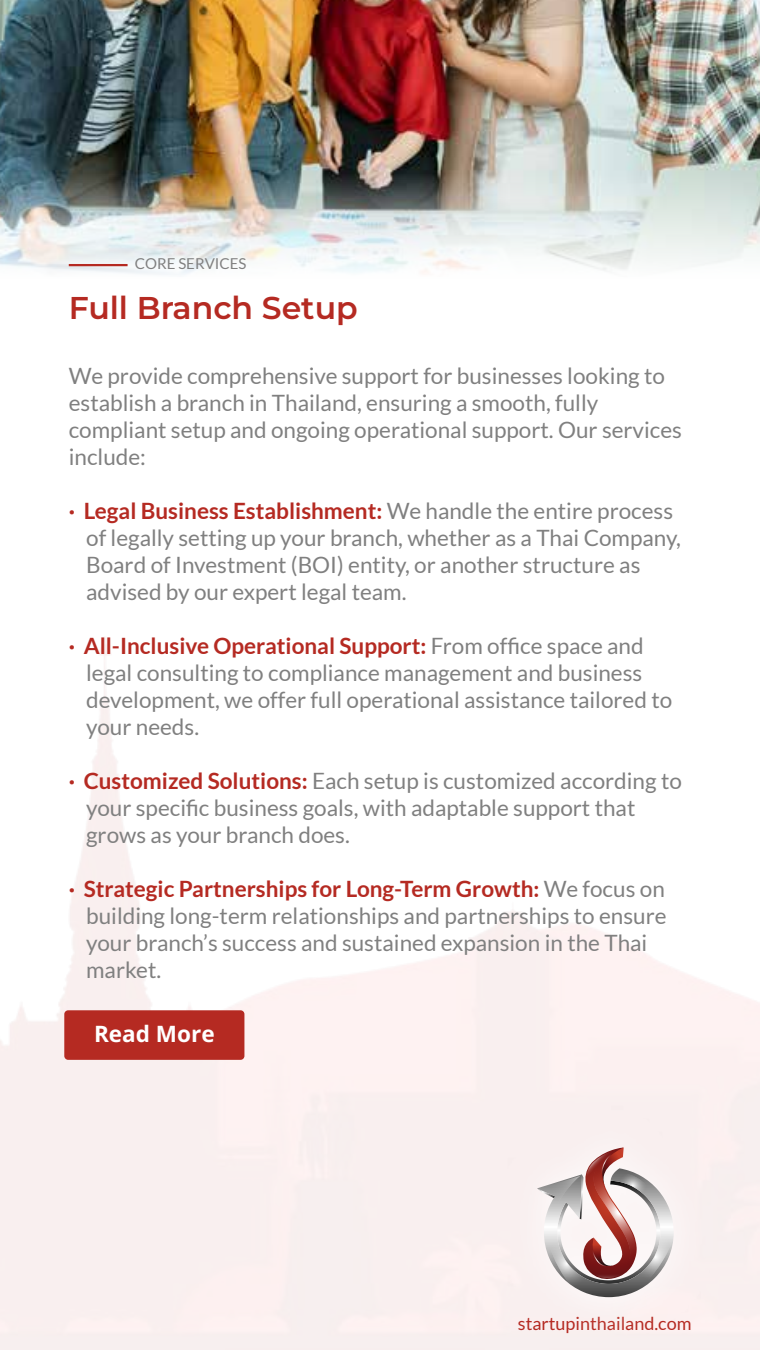
<style>
.page{position:relative;width:760px;height:1350px;background:#fff}
.page>*{position:absolute;margin:0;border:0;box-sizing:border-box;transform-origin:0 0}
.t1{font:600 31.5px "Montserrat";color:#b52a22}
.t2{font:22.5px/27px "Lato";color:#808080}
.t3{font:700 22.5px "Open Sans";color:#fff}
.t4{font:18px "Lato";color:#b52a22}
.t5{font:15.08px "Lato";color:#808080}
.s1{font-weight:700;color:#b52a22}
</style>
<div class="page">
<img style="left:0;top:0;width:759px;height:148px">
<img style="left:0;top:148px;width:759px;height:127px">
<hr style="left:69px;top:264px;width:58px;height:2px;background:#b52a22">
<div style="left:455px;top:1066px;width:299px;height:284px;background:#f9efef"></div>
<svg style="left:537px;top:1147px;width:136px;height:150px"></svg>
<div style="left:64px;top:1010px;width:180px;height:50px;background:#b52a22;border-radius:4px"></div>
<p class="t5" style="left:135px;top:256px;width:113px">CORE SERVICES</p>
<h1 class="t1" style="left:69px;top:287px;width:290px">Full Branch Setup</h1>
<p class="t2" style="left:69px;top:362px;width:614px">We provide comprehensive support for businesses looking to establish a branch in Thailand, ensuring a smooth, fully compliant setup and ongoing operational support. Our services include:</p>
<p class="t2" style="left:86px;top:497px;width:596px;text-indent:-17px"><span class="s1">· Legal Business Establishment:</span> We handle the entire process of legally setting up your branch, whether as a Thai Company, Board of Investment (BOI) entity, or another structure as advised by our expert legal team.</p>
<p class="t2" style="left:86px;top:632px;width:587px;text-indent:-17px"><span class="s1">· All-Inclusive Operational Support:</span> From office space and legal consulting to compliance management and business development, we offer full operational assistance tailored to your needs.</p>
<p class="t2" style="left:86px;top:767px;width:597px;text-indent:-17px"><span class="s1">· Customized Solutions:</span> Each setup is customized according to your specific business goals, with adaptable support that grows as your branch does.</p>
<p class="t2" style="left:86px;top:875px;width:581px;text-indent:-17px"><span class="s1">· Strategic Partnerships for Long-Term Growth:</span> We focus on building long-term relationships and partnerships to ensure your branch’s success and sustained expansion in the Thai market.</p>
<p class="t3" style="left:94px;top:1018px;width:122px">Read More</p>
<p class="t4" style="left:518px;top:1314px;width:175px">startupinthailand.com</p>
</div>
